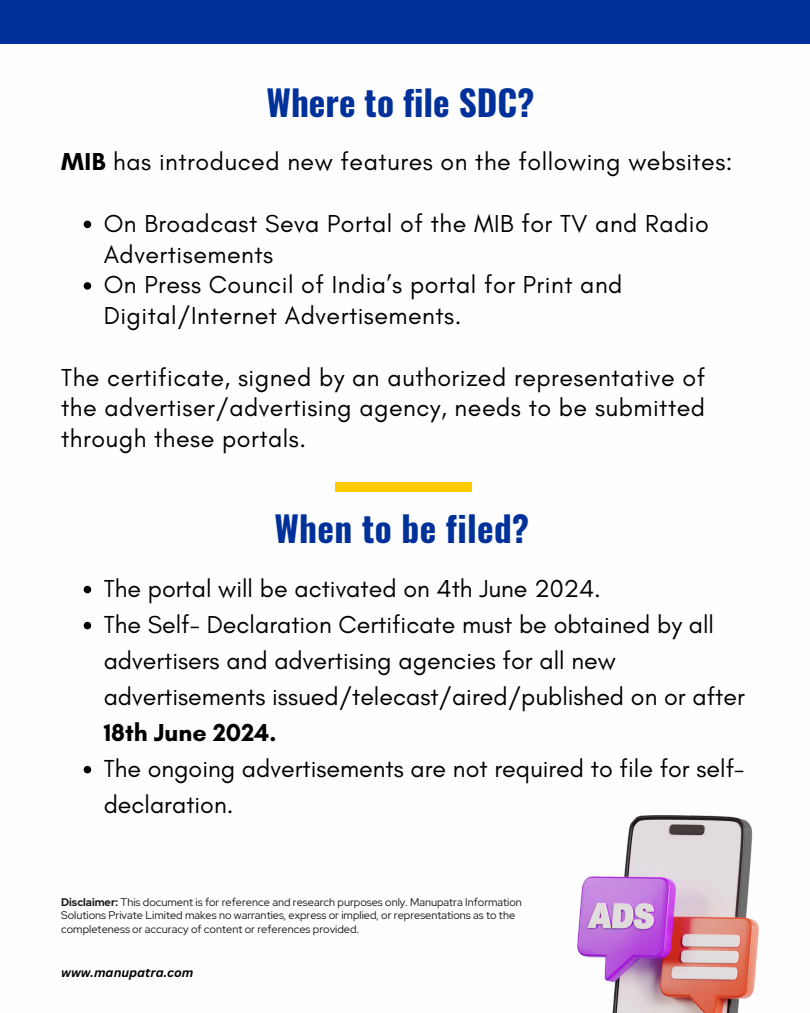
<style>
.page{position:relative;width:810px;height:1013px;background:#fff}
.page>*{position:absolute;margin:0;border:0;box-sizing:border-box;transform-origin:0 0}
.t1{font:700 35.2px "Oswald";color:#00309a}
.t2{font:25px/36px "Glacial Indifference";color:#000}
.t3{font:25px/30.8px "Glacial Indifference";letter-spacing:.02em;color:#000}
.t4{font:italic 700 12.4px "Canva Sans";color:#000}
.t5{font:11px/13.5px "Red Hat Display";color:#181818}
.s1{font-weight:700}
</style>
<div class="page">
<div style="left:0;top:0;width:810px;height:43px;background:#00309a"></div>
<div style="left:335px;top:482px;width:137px;height:9px;background:#fdcb00"></div>
<img style="left:578px;top:815px;width:180px;height:197px">
<svg style="left:84px;top:221px;width:7px;height:7px"></svg>
<svg style="left:84px;top:282px;width:7px;height:8px"></svg>
<svg style="left:84px;top:586px;width:7px;height:7px"></svg>
<svg style="left:84px;top:622px;width:7px;height:7px"></svg>
<svg style="left:84px;top:766px;width:7px;height:7px"></svg>
<p class="t1" style="left:267px;top:75px;width:269px">Where to file SDC?</p>
<p class="t3" style="left:61px;top:146px;width:673px"><span class="s1">MIB</span> has introduced new features on the following websites:</p>
<p class="t3" style="left:104px;top:208px;width:607px">On Broadcast Seva Portal of the MIB for TV and Radio<br>Advertisements</p>
<h2 class="t3" style="left:104px;top:269px;width:520px">On Press Council of India’s portal for Print and<br>Digital/Internet Advertisements.</h2>
<p class="t2" style="left:61px;top:361px;width:646px;line-height:30.8px;text-align:justify">The certificate, signed by an authorized representative of the advertiser/advertising agency, needs to be submitted through these portals.</p>
<h2 class="t1" style="left:274px;top:501px;width:256px">When to be filed?</h2>
<h1 class="t2" style="left:104px;top:570px;width:499px">The portal will be activated on 4th June 2024.</h1>
<p class="t2" style="left:104px;top:606px;width:643px">The Self- Declaration Certificate must be obtained by all advertisers and advertising agencies for all new advertisements issued/telecast/aired/published on or after <span class="s1">18th June 2024.</span></p>
<p class="t2" style="left:104px;top:750px;width:642px">The ongoing advertisements are not required to file for self&shy;declaration.</p>
<p class="t5" style="left:61px;top:895px;width:462px"><span class="s1">Disclaimer:</span> This document is for reference and research purposes only. Manupatra Information<br>Solutions Private Limited makes no warranties, express or implied, or representations as to the completeness or accuracy of content or references provided.</p>
<p class="t4" style="left:61px;top:963px;width:134px">www.manupatra.com</p>
</div>
